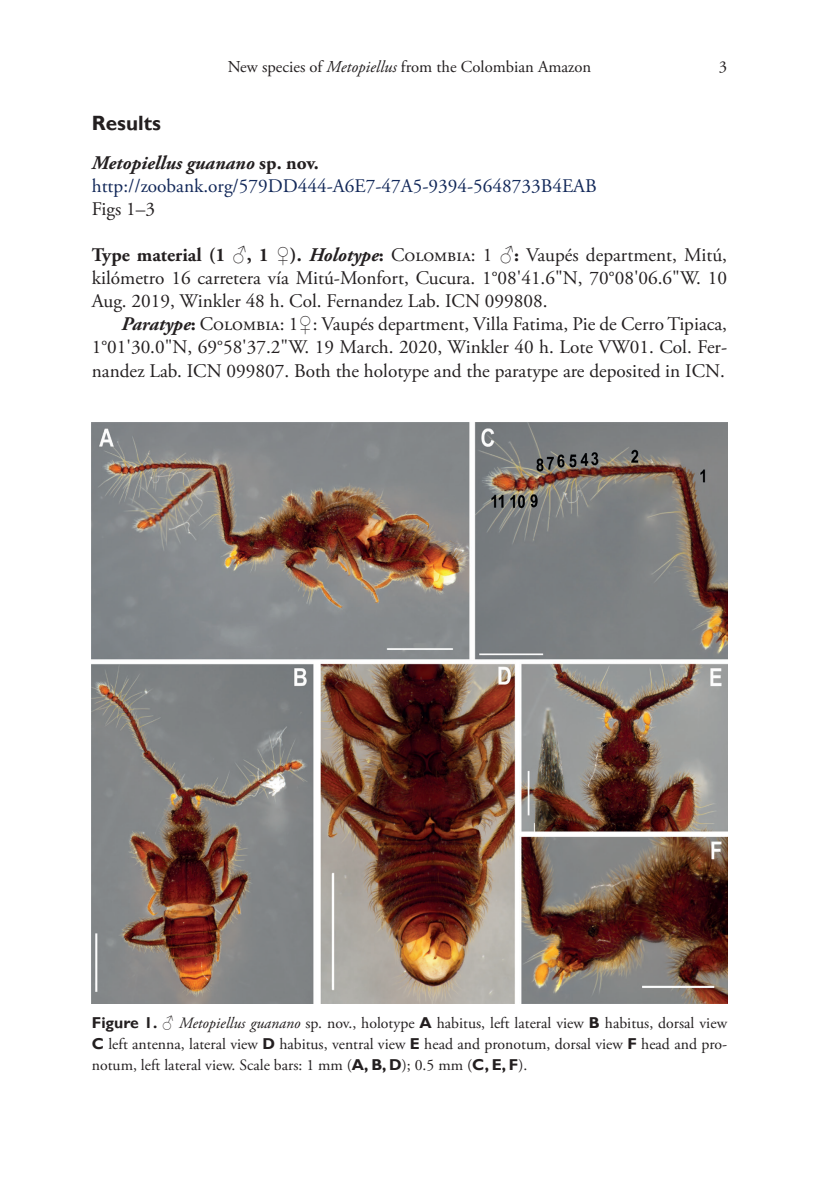
<style>
.page{position:relative;width:819px;height:1191px;background:#fff}
.page>*{position:absolute;margin:0;border:0;box-sizing:border-box;transform-origin:0 0}
.t1{font:700 20.65px "Gill Sans";color:#231f20}
.t2{font:19.25px/23.1px "Adobe Garamond Pro";color:#231f20;text-align:justify}
.t3{font:19.25px/23.1px "Adobe Garamond Pro";color:#122859}
.t4{font:16.62px "Adobe Garamond Pro";color:#231f20}
.t5{font:15.75px/21px "Adobe Garamond Pro";color:#231f20;text-align:justify}
.s1{font-style:italic}
.s2{font-weight:700;font-style:italic;color:#231f20}
.s3{font-weight:700;color:#231f20}
.s4{font-weight:700}
.s5{font-family:"Garamond";font-weight:700}
.s6{font-weight:700;font-style:italic}
.s7{font-family:"Garamond"}
.s8{font-family:"Gill Sans";font-weight:700}
</style>
<div class="page">
<img style="left:92px;top:422px;width:635px;height:582px">
<p class="t4" style="left:228px;top:56px;width:365px">New species of <span class="s1">Metopiellus</span> from the Colombian Amazon</p>
<p class="t4" style="left:718px;top:56px;width:10px">3</p>
<p class="t1" style="left:92px;top:111px;width:71px">Results</p>
<p class="t3" style="left:92px;top:152px;width:506px"><span class="s2">Metopiellus guanano</span> <span class="s3">sp. nov. </span>http://zoobank.org/579DD444-A6E7-47A5-9394-5648733B4EAB</p>
<p class="t2" style="left:92px;top:198px;width:65px">Figs 1–3</p>
<p class="t2" style="left:92px;top:244px;width:636px"><span class="s4">Type material (1</span> <span class="s5">♂</span><span class="s4">, 1</span> <span class="s5">♀</span><span class="s4">).</span> <span class="s6">Holotype</span><span class="s4">:</span> Colombia: 1 <span class="s7">♂</span><span class="s4">:</span> Vaupés department, Mitú, kilómetro 16 carretera vía Mitú-Monfort, Cucura. 1°08'41.6"N, 70°08'06.6"W. 10<br>Aug. 2019, Winkler 48 h. Col. Fernandez Lab. ICN 099808.</p>
<p class="t2" style="left:92px;top:313px;width:637px;text-indent:30px"><span class="s6">Paratype</span><span class="s4">:</span> Colombia: 1<span class="s7">♀</span>: Vaupés department, Villa Fatima, Pie de Cerro Tipiaca, 1°01'30.0"N, 69°58'37.2"W. 19 March. 2020, Winkler 40 h. Lote VW01. Col. Fer&shy;nandez Lab. ICN 099807. Both the holotype and the paratype are deposited in ICN.</p>
<p class="t5" style="left:92px;top:1012px;width:637px"><span class="s8">Figure 1.</span> <span class="s7">♂</span> <span class="s1">Metopiellus guanano</span> sp. nov., holotype <span class="s8">A</span> habitus, left lateral view <span class="s8">B</span> habitus, dorsal view <span class="s8">C</span> left antenna, lateral view <span class="s8">D</span> habitus, ventral view <span class="s8">E</span> head and pronotum, dorsal view <span class="s8">F</span> head and pro&shy;notum, left lateral view. Scale bars: 1 mm (<span class="s8">A, B, D</span>); 0.5 mm (<span class="s8">C, E, F</span>).</p>
</div>
